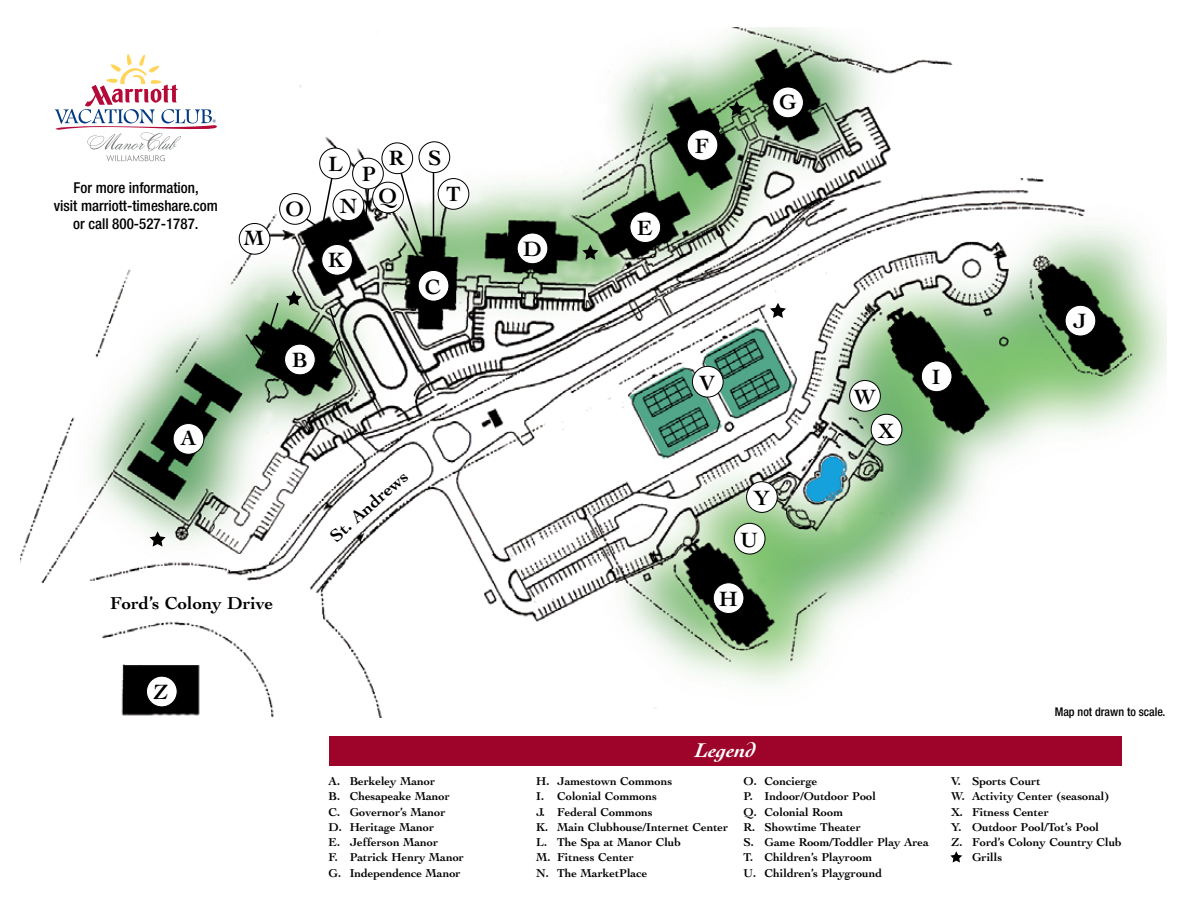
<style>
.page{position:relative;width:1188px;height:918px;background:#fff}
.page>*{position:absolute;margin:0;border:0;box-sizing:border-box;transform-origin:0 0}
.t1{font:700 21.75px "Cochin LT Std";color:#000}
.t2{font:italic 700 21px "Cochin LT Std";color:#fff}
.t3{font:700 18.15px "Cochin LT Std";color:#000}
.t4{font:500 condensed 15px/18px "Helvetica Neue";color:#000;text-align:center}
.t5{font:700 12px/15.3px "Cochin LT Std";color:#000}
.t6{font:500 condensed 12px "Helvetica Neue";color:#000}
</style>
<div class="page">
<img style="left:21px;top:27px;width:1146px;height:690px">
<svg style="left:950px;top:851px;width:12px;height:12px"></svg>
<svg style="left:364px;top:189px;width:7px;height:36px"></svg>
<div style="left:517px;top:233px;width:31px;height:31px;background:#fff;border-radius:50%"></div>
<div style="left:517px;top:232px;width:31px;height:32px;border:1px solid #000;border-radius:50%"></div>
<div style="left:630px;top:212px;width:31px;height:31px;background:#fff;border-radius:50%"></div>
<div style="left:629px;top:211px;width:32px;height:32px;border:1px solid #000;border-radius:50%"></div>
<div style="left:773px;top:87px;width:30px;height:31px;background:#fff;border-radius:50%"></div>
<div style="left:772px;top:87px;width:32px;height:31px;border:1px solid #000;border-radius:50%"></div>
<div style="left:734px;top:523px;width:31px;height:31px;background:#fff;border-radius:50%"></div>
<div style="left:734px;top:523px;width:32px;height:32px;border:1px solid #000;border-radius:50%"></div>
<div style="left:1065px;top:305px;width:31px;height:31px;background:#fff;border-radius:50%"></div>
<div style="left:1065px;top:305px;width:31px;height:32px;border:1px solid #000;border-radius:50%"></div>
<div style="left:921px;top:361px;width:31px;height:31px;background:#fff;border-radius:50%"></div>
<div style="left:921px;top:360px;width:32px;height:32px;border:1px solid #000;border-radius:50%"></div>
<div style="left:850px;top:381px;width:30px;height:30px;background:#fff;border-radius:50%"></div>
<div style="left:849px;top:380px;width:32px;height:32px;border:1px solid #000;border-radius:50%"></div>
<div style="left:713px;top:583px;width:31px;height:31px;background:#fff;border-radius:50%"></div>
<div style="left:713px;top:582px;width:31px;height:32px;border:1px solid #000;border-radius:50%"></div>
<div style="left:146px;top:676px;width:31px;height:31px;background:#fff;border-radius:50%"></div>
<div style="left:146px;top:676px;width:32px;height:31px;border:1px solid #000;border-radius:50%"></div>
<div style="left:173px;top:424px;width:31px;height:30px;background:#fff;border-radius:50%"></div>
<div style="left:173px;top:423px;width:31px;height:32px;border:1px solid #000;border-radius:50%"></div>
<div style="left:285px;top:344px;width:30px;height:31px;background:#fff;border-radius:50%"></div>
<div style="left:284px;top:344px;width:32px;height:31px;border:1px solid #000;border-radius:50%"></div>
<div style="left:322px;top:244px;width:30px;height:31px;background:#fff;border-radius:50%"></div>
<div style="left:321px;top:244px;width:32px;height:32px;border:1px solid #000;border-radius:50%"></div>
<div style="left:333px;top:190px;width:31px;height:31px;background:#fff;border-radius:50%"></div>
<div style="left:333px;top:189px;width:31px;height:32px;border:1px solid #000;border-radius:50%"></div>
<div style="left:373px;top:182px;width:30px;height:31px;background:#fff;border-radius:50%"></div>
<div style="left:372px;top:182px;width:32px;height:31px;border:1px solid #000;border-radius:50%"></div>
<div style="left:438px;top:179px;width:31px;height:30px;background:#fff;border-radius:50%"></div>
<div style="left:438px;top:178px;width:31px;height:32px;border:1px solid #000;border-radius:50%"></div>
<div style="left:692px;top:366px;width:31px;height:31px;background:#fff;border-radius:50%"></div>
<div style="left:692px;top:366px;width:32px;height:32px;border:1px solid #000;border-radius:50%"></div>
<div style="left:418px;top:270px;width:31px;height:31px;background:#fff;border-radius:50%"></div>
<div style="left:418px;top:270px;width:31px;height:32px;border:1px solid #000;border-radius:50%"></div>
<div style="left:239px;top:223px;width:31px;height:31px;background:#fff;border-radius:50%"></div>
<div style="left:239px;top:223px;width:31px;height:32px;border:1px solid #000;border-radius:50%"></div>
<div style="left:687px;top:130px;width:31px;height:30px;background:#fff;border-radius:50%"></div>
<div style="left:687px;top:129px;width:31px;height:32px;border:1px solid #000;border-radius:50%"></div>
<svg style="left:770px;top:303px;width:16px;height:15px"></svg>
<svg style="left:582px;top:245px;width:16px;height:15px"></svg>
<svg style="left:150px;top:531px;width:16px;height:16px"></svg>
<svg style="left:328px;top:306px;width:21px;height:62px"></svg>
<hr style="left:433px;top:167px;width:1px;height:82px;background:#000">
<div style="left:419px;top:142px;width:31px;height:31px;background:#fff;border-radius:50%"></div>
<div style="left:418px;top:141px;width:32px;height:32px;border:1px solid #000;border-radius:50%"></div>
<svg style="left:244px;top:301px;width:36px;height:58px;background:#5f795d"></svg>
<div style="left:353px;top:158px;width:30px;height:31px;background:#fff;border-radius:50%"></div>
<div style="left:352px;top:158px;width:32px;height:31px;border:1px solid #000;border-radius:50%"></div>
<svg style="left:729px;top:101px;width:16px;height:15px"></svg>
<svg style="left:286px;top:290px;width:16px;height:16px"></svg>
<svg style="left:398px;top:168px;width:27px;height:83px"></svg>
<div style="left:382px;top:143px;width:31px;height:31px;background:#fff;border-radius:50%"></div>
<div style="left:381px;top:142px;width:32px;height:32px;border:1px solid #000;border-radius:50%"></div>
<svg style="left:302px;top:174px;width:32px;height:55px"></svg>
<div style="left:280px;top:194px;width:30px;height:30px;background:#fff;border-radius:50%"></div>
<div style="left:279px;top:193px;width:32px;height:32px;border:1px solid #000;border-radius:50%"></div>
<div style="left:320px;top:148px;width:30px;height:31px;background:#fff;border-radius:50%"></div>
<div style="left:319px;top:148px;width:32px;height:31px;border:1px solid #000;border-radius:50%"></div>
<div style="left:329px;top:736px;width:793px;height:30px;background:#9e032a"></div>
<div style="left:871px;top:414px;width:31px;height:31px;background:#fff;border-radius:50%"></div>
<div style="left:871px;top:414px;width:31px;height:32px;border:1px solid #000;border-radius:50%"></div>
<div style="left:747px;top:482px;width:30px;height:30px;background:#fff;border-radius:50%"></div>
<div style="left:746px;top:481px;width:32px;height:32px;border:1px solid #000;border-radius:50%"></div>
<svg style="left:55px;top:54px;width:162px;height:107px"></svg>
<p class="t4" style="left:54px;top:179px;width:166px">For more information,<br>visit marriott-timeshare.com or call 800-527-1787.</p>
<h1 class="t1" style="left:244px;top:225px;width:22px">M</h1>
<h1 class="t1" style="left:285px;top:197px;width:20px">O</h1>
<h1 class="t1" style="left:329px;top:151px;width:16px">L</h1>
<h1 class="t1" style="left:362px;top:161px;width:16px">P</h1>
<h1 class="t1" style="left:389px;top:145px;width:17px">R</h1>
<h1 class="t1" style="left:428px;top:145px;width:15px">S</h1>
<h1 class="t1" style="left:340px;top:193px;width:19px">N</h1>
<h1 class="t1" style="left:379px;top:183px;width:20px">Q</h1>
<h1 class="t1" style="left:446px;top:181px;width:16px">T</h1>
<h1 class="t1" style="left:328px;top:247px;width:18px">K</h1>
<h1 class="t1" style="left:425px;top:274px;width:17px">C</h1>
<h1 class="t1" style="left:292px;top:347px;width:17px">B</h1>
<h1 class="t1" style="left:181px;top:426px;width:17px">A</h1>
<h3 class="t3" style="left:110px;top:592px;width:165px">Ford’s Colony Drive</h3>
<h3 class="t3" style="left:326px;top:531px;width:99px;rotate:-42deg">St. Andrews</h3>
<h1 class="t1" style="left:523px;top:236px;width:20px">D</h1>
<h1 class="t1" style="left:637px;top:215px;width:17px">E</h1>
<h1 class="t1" style="left:695px;top:133px;width:16px">F</h1>
<h1 class="t1" style="left:779px;top:89px;width:19px">G</h1>
<h1 class="t1" style="left:700px;top:370px;width:17px">V</h1>
<h1 class="t1" style="left:754px;top:485px;width:17px">Y</h1>
<h1 class="t1" style="left:741px;top:527px;width:19px">U</h1>
<h1 class="t1" style="left:719px;top:586px;width:20px">H</h1>
<h1 class="t1" style="left:854px;top:384px;width:23px">W</h1>
<h1 class="t1" style="left:878px;top:418px;width:18px">X</h1>
<h1 class="t1" style="left:932px;top:364px;width:10px">I</h1>
<h1 class="t1" style="left:1073px;top:308px;width:15px">J</h1>
<h1 class="t1" style="left:153px;top:679px;width:17px">Z</h1>
<h2 class="t2" style="left:696px;top:738px;width:61px">Legend</h2>
<p class="t6" style="left:1055px;top:704px;width:112px">Map not drawn to scale.</p>
<p class="t5" style="left:329px;top:774px;width:137px">A. Berkeley Manor<br>B. Chesapeake Manor<br>C. Governor’s Manor<br>D. Heritage Manor<br>E. Jefferson Manor<br>F. Patrick Henry Manor<br>G. Independence Manor</p>
<p class="t5" style="left:536px;top:774px;width:194px">H. Jamestown Commons<br>I. Colonial Commons<br>J. Federal Commons<br>K. Main Clubhouse/Internet Center<br>L. The Spa at Manor Club<br>M. Fitness Center<br>N. The MarketPlace</p>
<p class="t5" style="left:744px;top:774px;width:187px">O. Concierge<br>P. Indoor/Outdoor Pool<br>Q. Colonial Room<br>R. Showtime Theater<br>S. Game Room/Toddler Play Area<br>T. Children’s Playroom<br>U. Children’s Playground</p>
<p class="t5" style="left:951px;top:774px;width:91px">V. Sports Court</p>
<p class="t5" style="left:951px;top:789px;width:160px">W. Activity Center (seasonal)</p>
<p class="t5" style="left:951px;top:804px;width:99px">X. Fitness Center</p>
<p class="t5" style="left:951px;top:819px;width:150px">Y. Outdoor Pool/Tot’s Pool</p>
<p class="t5" style="left:951px;top:835px;width:172px">Z. Ford’s Colony Country Club</p>
<p class="t5" style="left:972px;top:850px;width:32px">Grills</p>
</div>
